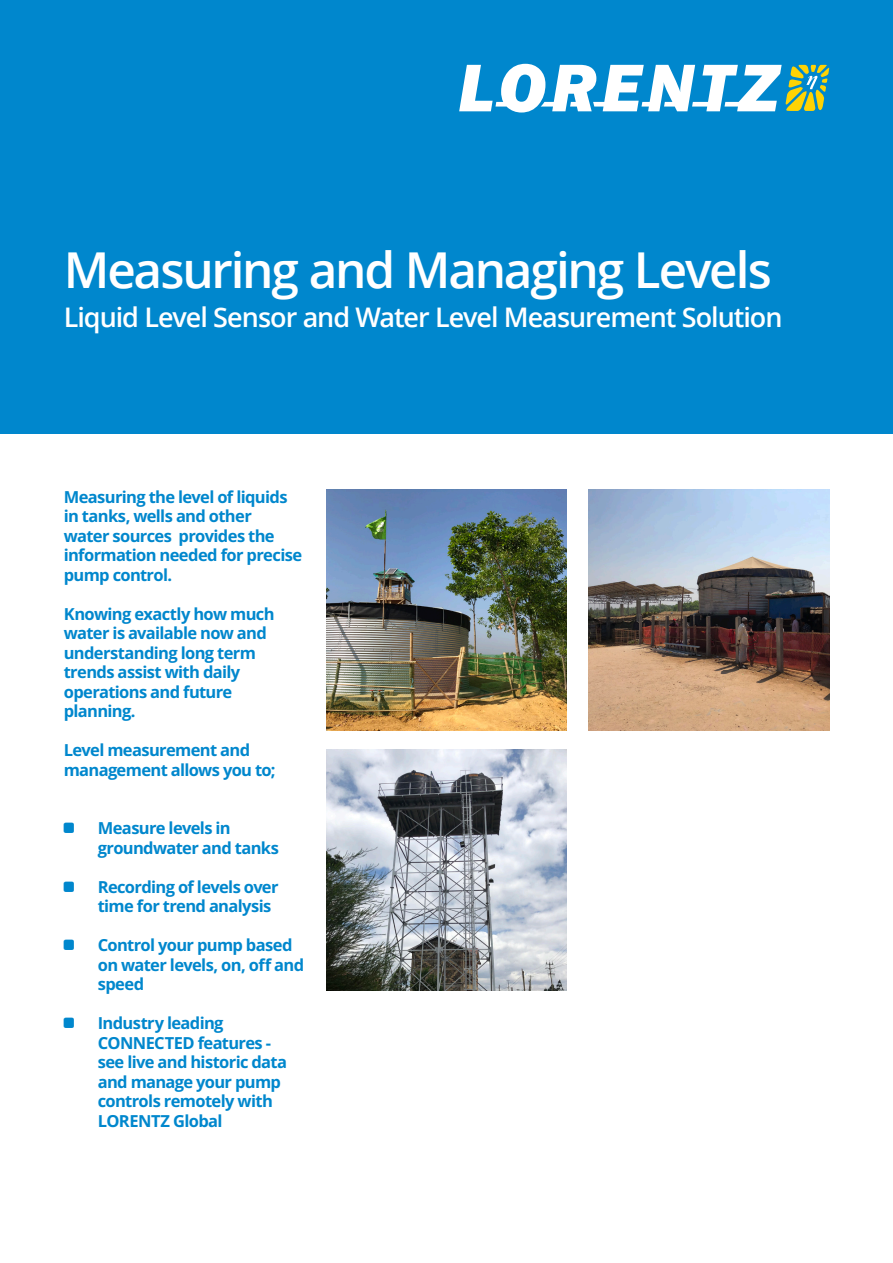
<style>
.page{position:relative;width:893px;height:1263px;background:#fff}
.page>*{position:absolute;margin:0;border:0;box-sizing:border-box;transform-origin:0 0}
.DocumentHead{font:600 49.5px "Open Sans";letter-spacing:-.045em;color:#fff}
.DocumentHead-2{font:600 27px "Open Sans";letter-spacing:-.04em;color:#fff}
.SubHeaderBlue{font:700 16.5px/19.5px "Open Sans";letter-spacing:-.04em;color:#0087cd}
</style>
<div class="page">
<img style="left:326px;top:749px;width:241px;height:241px">
<img style="left:326px;top:489px;width:241px;height:241px">
<img style="left:588px;top:489px;width:241px;height:241px">
<div style="left:0;top:0;width:893px;height:434px;background:#0087cd"></div>
<svg style="left:459px;top:64px;width:370px;height:49px"></svg>
<p class="DocumentHead" style="left:64px;top:236px;width:709px">Measuring and Managing Levels</p>
<p class="DocumentHead-2" style="left:64px;top:299px;width:720px">Liquid Level Sensor and Water Level Measurement Solution</p>
<p class="SubHeaderBlue" style="left:64px;top:486px;width:240px">Measuring the level of liquids in tanks, wells and other<br>water sources provides the information needed for precise pump control.</p>
<p class="SubHeaderBlue" style="left:64px;top:603px;width:212px">Knowing exactly how much water is available now and understanding long term trends assist with daily operations and future planning.</p>
<p class="SubHeaderBlue" style="left:64px;top:740px;width:213px">Level measurement and management allows you to;</p>
<p class="SubHeaderBlue" style="left:98px;top:818px;width:183px">Measure levels in groundwater and tanks</p>
<p class="SubHeaderBlue" style="left:98px;top:876px;width:182px">Recording of levels over time for trend analysis</p>
<p class="SubHeaderBlue" style="left:98px;top:935px;width:208px">Control your pump based on water levels, on, off and speed</p>
<p class="SubHeaderBlue" style="left:98px;top:1013px;width:191px">Industry leading<br>CONNECTED features - see live and historic data and manage your pump controls remotely with<br>LORENTZ Global</p>
</div>
